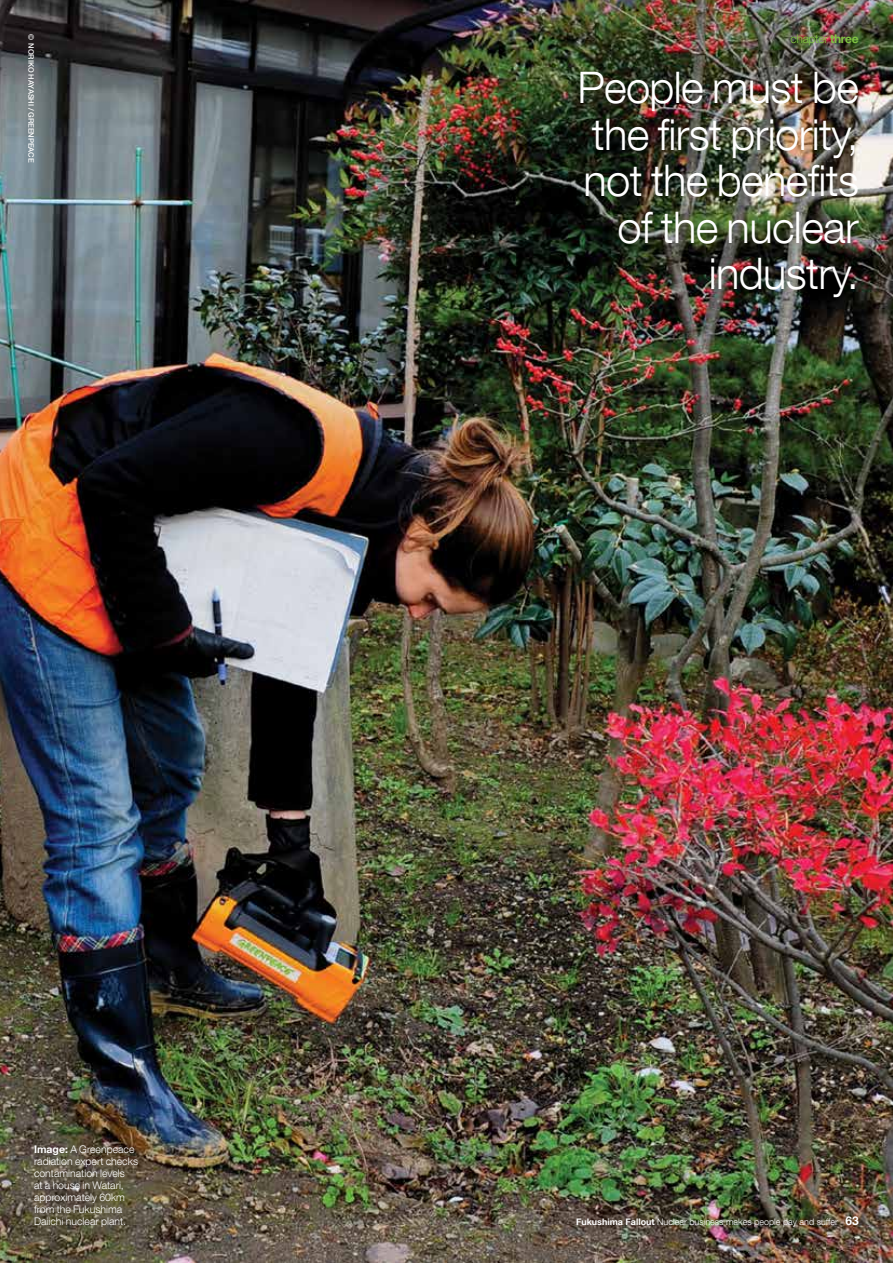
<style>
.page{position:relative;width:893px;height:1263px;background:#fff}
.page>*{position:absolute;margin:0;border:0;box-sizing:border-box;transform-origin:0 0}
.t1{font:300 43.5px/46.5px "Helvetica Neue LT Com";letter-spacing:-.015em;color:#fff;text-align:right}
.t2{font:300 12px "Helvetica Neue LT Com";letter-spacing:-.025em;color:#80c342}
.t3{font:300 10.5px/12px "Helvetica Neue LT Com";color:#fff}
.t4{font:300 9px "Helvetica Neue LT Com";color:#fff}
.t5{font:500 7.5px "Helvetica Neue LT Com";color:#fff}
.s1{font-weight:700}
.s2{font-weight:700;font-size:12px}
</style>
<div class="page">
<img style="left:0;top:0;width:893px;height:1263px">
<p class="t5" style="left:36px;top:34px;width:130px;rotate:90deg">© NORIKO HAYASHI / GREENPEACE</p>
<p class="t2" style="left:791px;top:31px;width:69px">chapter <span class="s1">three</span></p>
<h1 class="t1" style="left:577px;top:64px;width:283px">People must be the first priority, not the benefits of the nuclear industry.</h1>
<p class="t3" style="left:34px;top:1143px;width:106px"><span class="s1">Image:</span> A Greenpeace radiation expert checks contamination levels<br>at a house in Watari, approximately 60km from the Fukushima<br>Daiichi nuclear plant.</p>
<p class="t4" style="left:576px;top:1216px;width:284px"><span class="s1">Fukushima Fallout</span> Nuclear business makes people pay and suffer <span class="s2">63</span></p>
</div>
